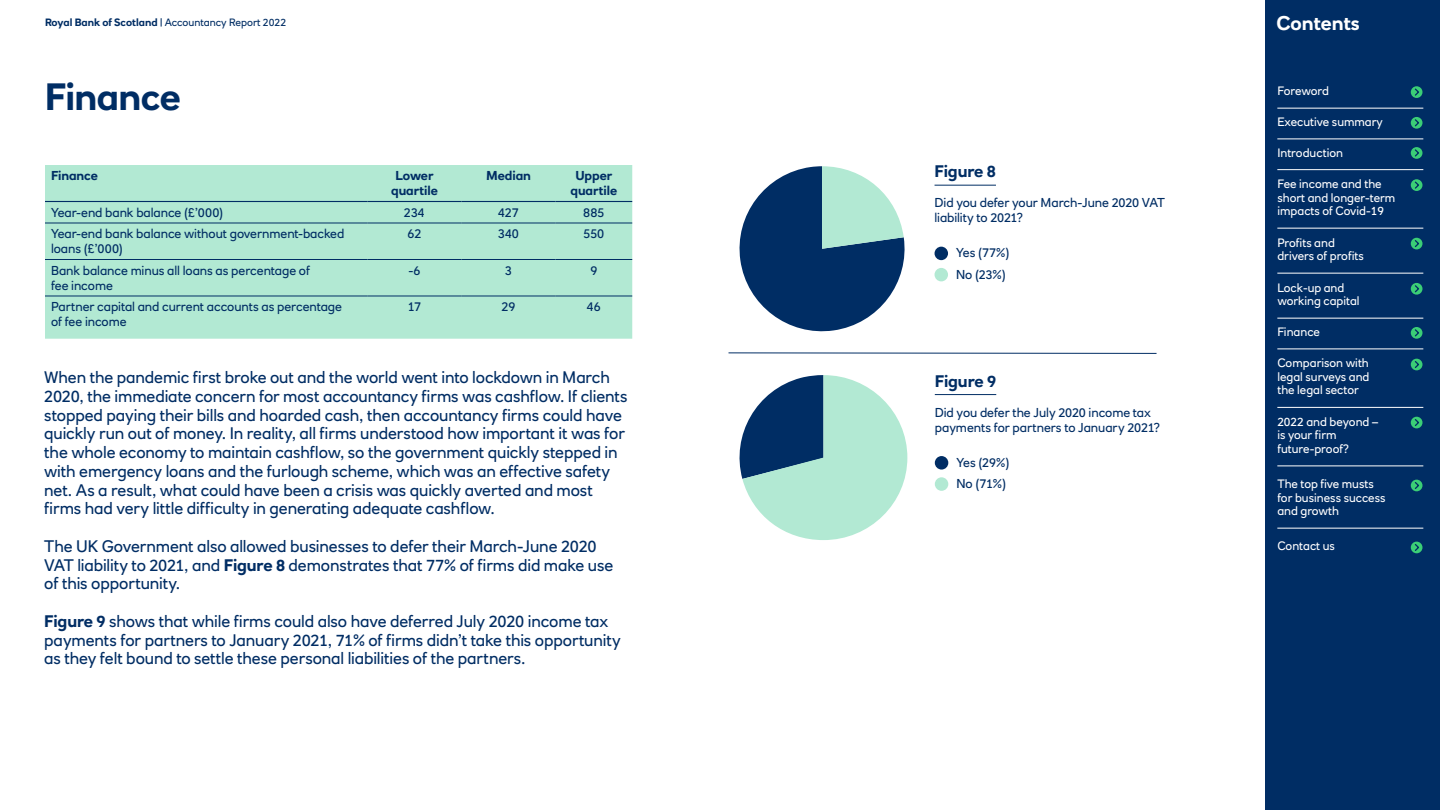
<style>
.page{position:relative;width:1440px;height:810px;background:#fff}
.page>*{position:absolute;margin:0;border:0;box-sizing:border-box;transform-origin:0 0}
.t1{font:700 37.5px "RN House Sans";letter-spacing:-.015em;color:#002d64}
.t2{font:700 19.5px "RN House Sans";color:#fff}
.t3{font:16.5px/18.8px "RN House Sans";letter-spacing:-.005em;color:#002d64}
.t4{font:700 16.5px "RN House Sans";letter-spacing:-.01em;color:#002d64}
.t5{font:12.75px/15px "RN House Sans";letter-spacing:-.005em;color:#002d64}
.t6{font:700 12.75px/15px "RN House Sans";letter-spacing:-.005em;color:#002d64;text-align:center}
.t7{font:12px/13.5px "RN House Sans";color:#fff}
.t8{font:12px "RN House Sans";letter-spacing:-.02em;color:#fff}
.t9{font:10.5px "RN House Sans";color:#002d64}
.s1{font-weight:700}
</style>
<div class="page">
<div style="left:45px;top:165px;width:587px;height:174px;background:#b2e9d3"></div>
<hr style="left:45px;top:201px;width:323px;height:1px;background:#002d64">
<hr style="left:368px;top:201px;width:93px;height:1px;background:#002d64">
<hr style="left:461px;top:201px;width:94px;height:1px;background:#002d64">
<hr style="left:556px;top:201px;width:76px;height:1px;background:#002d64">
<hr style="left:45px;top:223px;width:323px;height:1px;background:#002d64">
<hr style="left:368px;top:223px;width:93px;height:1px;background:#002d64">
<hr style="left:461px;top:223px;width:94px;height:1px;background:#002d64">
<hr style="left:556px;top:223px;width:76px;height:1px;background:#002d64">
<hr style="left:45px;top:259px;width:323px;height:1px;background:#002d64">
<hr style="left:368px;top:259px;width:93px;height:1px;background:#002d64">
<hr style="left:461px;top:259px;width:94px;height:1px;background:#002d64">
<hr style="left:556px;top:259px;width:76px;height:1px;background:#002d64">
<hr style="left:45px;top:296px;width:323px;height:1px;background:#002d64">
<hr style="left:368px;top:296px;width:93px;height:1px;background:#002d64">
<hr style="left:461px;top:296px;width:94px;height:1px;background:#002d64">
<hr style="left:556px;top:296px;width:76px;height:1px;background:#002d64">
<hr style="left:935px;top:185px;width:61px;height:1px;background:#002d64">
<div style="left:935px;top:247px;width:13px;height:13px;background:#002d64;border-radius:50%"></div>
<div style="left:935px;top:268px;width:13px;height:13px;background:#b2e9d3;border-radius:50%"></div>
<svg style="left:739px;top:166px;width:166px;height:166px"></svg>
<hr style="left:935px;top:394px;width:61px;height:1px;background:#002d64">
<div style="left:935px;top:456px;width:13px;height:14px;background:#002d64;border-radius:50%"></div>
<div style="left:935px;top:477px;width:13px;height:14px;background:#b2e9d3;border-radius:50%"></div>
<svg style="left:739px;top:375px;width:168px;height:165px"></svg>
<svg style="left:728px;top:352px;width:429px;height:2px"></svg>
<div style="left:1265px;top:0;width:175px;height:810px;background:#002d64"></div>
<div style="left:1411px;top:86px;width:11px;height:12px;background:#3bce76;border-radius:50%"></div>
<svg style="left:1414px;top:87px;width:6px;height:9px"></svg>
<div style="left:1411px;top:283px;width:11px;height:12px;background:#3bce76;border-radius:50%"></div>
<svg style="left:1414px;top:285px;width:6px;height:9px"></svg>
<div style="left:1411px;top:238px;width:11px;height:11px;background:#3bce76;border-radius:50%"></div>
<svg style="left:1414px;top:240px;width:5px;height:8px"></svg>
<div style="left:1411px;top:179px;width:11px;height:12px;background:#3bce76;border-radius:50%"></div>
<svg style="left:1414px;top:180px;width:6px;height:9px"></svg>
<svg style="left:1411px;top:147px;width:11px;height:12px"></svg>
<svg style="left:1414px;top:148px;width:6px;height:10px"></svg>
<div style="left:1411px;top:117px;width:11px;height:12px;background:#3bce76;border-radius:50%"></div>
<svg style="left:1414px;top:119px;width:6px;height:9px"></svg>
<hr style="left:1277px;top:108px;width:146px;height:1px;background:#fff">
<hr style="left:1277px;top:139px;width:146px;height:1px;background:#fff">
<hr style="left:1277px;top:169px;width:146px;height:1px;background:#fff">
<hr style="left:1277px;top:228px;width:146px;height:1px;background:#fff">
<hr style="left:1277px;top:273px;width:146px;height:1px;background:#fff">
<hr style="left:1277px;top:318px;width:146px;height:1px;background:#fff">
<hr style="left:1277px;top:349px;width:146px;height:1px;background:#fff">
<hr style="left:1277px;top:407px;width:146px;height:1px;background:#fff">
<hr style="left:1277px;top:466px;width:146px;height:1px;background:#fff">
<hr style="left:1277px;top:528px;width:146px;height:1px;background:#fff">
<div style="left:1411px;top:327px;width:11px;height:12px;background:#3bce76;border-radius:50%"></div>
<svg style="left:1414px;top:329px;width:6px;height:9px"></svg>
<div style="left:1411px;top:359px;width:11px;height:11px;background:#3bce76;border-radius:50%"></div>
<svg style="left:1414px;top:361px;width:5px;height:7px"></svg>
<div style="left:1411px;top:417px;width:11px;height:11px;background:#3bce76;border-radius:50%"></div>
<svg style="left:1414px;top:419px;width:5px;height:7px"></svg>
<div style="left:1411px;top:480px;width:11px;height:11px;background:#3bce76;border-radius:50%"></div>
<svg style="left:1414px;top:482px;width:5px;height:7px"></svg>
<div style="left:1411px;top:542px;width:11px;height:11px;background:#3bce76;border-radius:50%"></div>
<svg style="left:1414px;top:544px;width:5px;height:7px"></svg>
<p class="t9" style="left:45px;top:16px;width:243px"><span class="s1">Royal Bank of Scotland |</span> Accountancy Report 2022</p>
<h1 class="t1" style="left:45px;top:74px;width:138px">Finance</h1>
<p class="t6" style="left:51px;top:168px;width:49px">Finance</p>
<p class="t6" style="left:391px;top:168px;width:48px">Lower quartile</p>
<p class="t6" style="left:486px;top:168px;width:46px">Median</p>
<p class="t6" style="left:570px;top:168px;width:48px">Upper quartile</p>
<p class="t5" style="left:51px;top:205px;width:174px">Year-end bank balance (£’000)</p>
<p class="t5" style="left:404px;top:205px;width:23px">234</p>
<p class="t5" style="left:498px;top:205px;width:22px">427</p>
<p class="t5" style="left:583px;top:205px;width:23px">885</p>
<p class="t5" style="left:51px;top:226px;width:295px">Year-end bank balance without government-backed loans (£’000)</p>
<p class="t5" style="left:408px;top:226px;width:15px">62</p>
<p class="t5" style="left:498px;top:226px;width:23px">340</p>
<p class="t5" style="left:583px;top:226px;width:22px">550</p>
<p class="t5" style="left:51px;top:263px;width:261px">Bank balance minus all loans as percentage of fee income</p>
<p class="t5" style="left:408px;top:263px;width:14px">-6</p>
<p class="t5" style="left:505px;top:263px;width:9px">3</p>
<p class="t5" style="left:590px;top:263px;width:9px">9</p>
<p class="t5" style="left:51px;top:299px;width:293px">Partner capital and current accounts as percentage of fee income</p>
<p class="t5" style="left:408px;top:299px;width:15px">17</p>
<p class="t5" style="left:502px;top:299px;width:15px">29</p>
<p class="t5" style="left:587px;top:299px;width:16px">46</p>
<p class="t3" style="left:44px;top:368px;width:585px">When the pandemic first broke out and the world went into lockdown in March 2020, the immediate concern for most accountancy firms was cashflow. If clients stopped paying their bills and hoarded cash, then accountancy firms could have quickly run out of money. In reality, all firms understood how important it was for the whole economy to maintain cashflow, so the government quickly stepped in with emergency loans and the furlough scheme, which was an effective safety net. As a result, what could have been a crisis was quickly averted and most firms had very little difficulty in generating adequate cashflow.</p>
<p class="t3" style="left:44px;top:537px;width:571px">The UK Government also allowed businesses to defer their March-June 2020<br>VAT liability to 2021, and <span class="s1">Figure 8</span> demonstrates that 77% of firms did make use of this opportunity.</p>
<p class="t3" style="left:44px;top:612px;width:578px"><span class="s1">Figure 9</span> shows that while firms could also have deferred July 2020 income tax payments for partners to January 2021, 71% of firms didn’t take this opportunity as they felt bound to settle these personal liabilities of the partners.</p>
<p class="t4" style="left:935px;top:161px;width:63px">Figure 8</p>
<p class="t5" style="left:935px;top:195px;width:232px">Did you defer your March-June 2020 VAT liability to 2021?</p>
<p class="t5" style="left:956px;top:242px;width:55px;line-height:21.3px">Yes (77%)<br>No (23%)</p>
<p class="t4" style="left:935px;top:371px;width:63px">Figure 9</p>
<p class="t5" style="left:935px;top:405px;width:227px">Did you defer the July 2020 income tax payments for partners to January 2021?</p>
<p class="t5" style="left:956px;top:452px;width:55px;line-height:21.3px">Yes (29%)<br>No (71%)</p>
<p class="t2" style="left:1276px;top:11px;width:85px">Contents</p>
<p class="t8" style="left:1277px;top:84px;width:53px">Foreword</p>
<p class="t7" style="left:1277px;top:115px;width:107px">Executive summary</p>
<p class="t7" style="left:1277px;top:146px;width:67px">Introduction</p>
<p class="t7" style="left:1277px;top:177px;width:120px">Fee income and the short and longer-term impacts of Covid-19</p>
<p class="t7" style="left:1277px;top:236px;width:88px">Profits and drivers of profits</p>
<p class="t7" style="left:1277px;top:281px;width:84px">Lock-up and working capital</p>
<p class="t7" style="left:1277px;top:325px;width:44px">Finance</p>
<p class="t7" style="left:1277px;top:356px;width:94px;text-align:justify">Comparison with legal surveys and the legal sector</p>
<p class="t7" style="left:1277px;top:415px;width:102px">2022 and beyond – is your firm future-proof?</p>
<p class="t7" style="left:1277px;top:477px;width:110px">The top five musts for business success and growth</p>
<p class="t7" style="left:1277px;top:539px;width:59px">Contact us</p>
</div>
